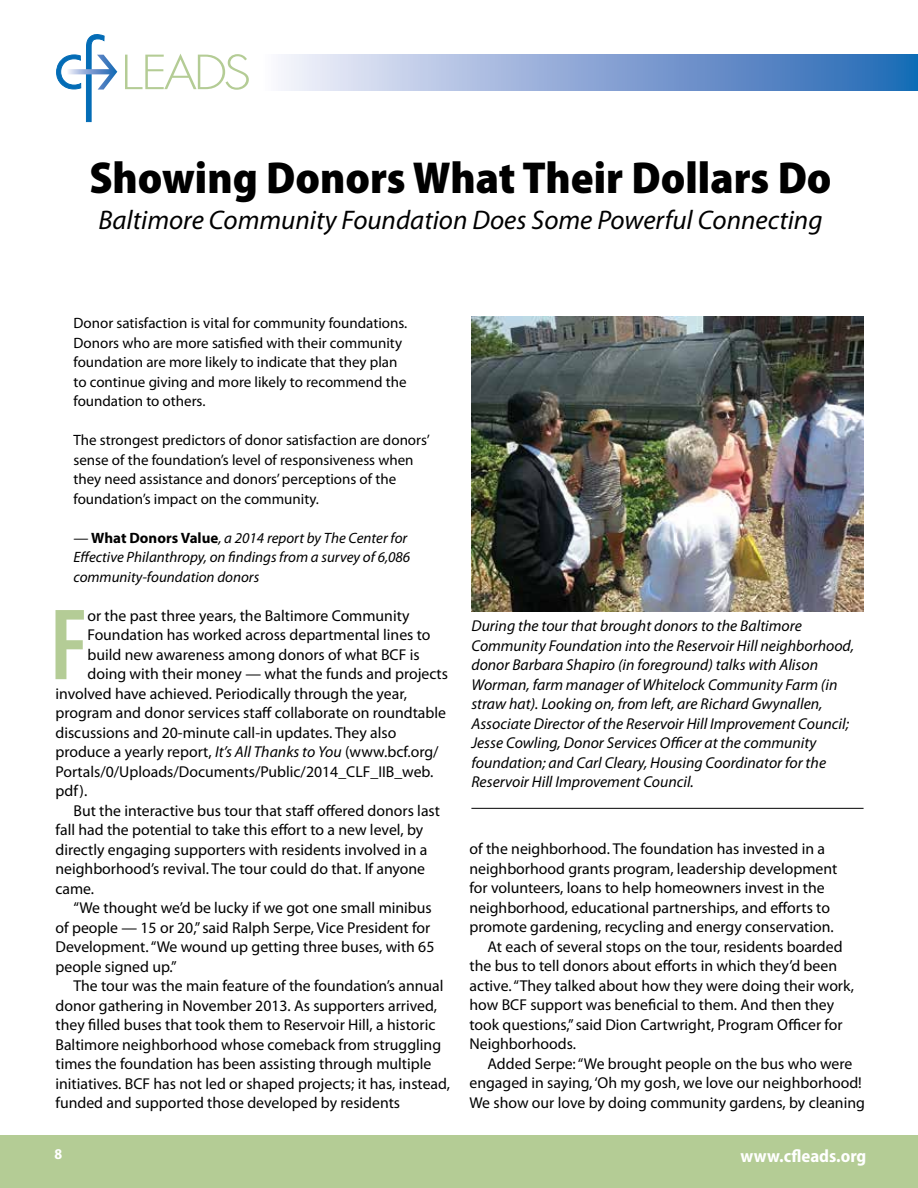
<style>
.page{position:relative;width:918px;height:1188px;background:#fff}
.page>*{position:absolute;margin:0;border:0;box-sizing:border-box;transform-origin:0 0}
.t1{font:600 condensed 102.6px "Myriad Pro";color:#b4cc96}
.t2{font:900 semi-condensed 45px "Myriad Pro";color:#000}
.t3{font:italic 27px "Myriad Pro";color:#000}
.t4{font:700 semi-condensed 18px "Myriad Pro";color:#fff}
.t5{font:15.75px "Myriad Pro";color:#000}
.t6{font:italic 15.75px/19.5px "Myriad Pro";color:#000}
.t7{font:15px/19.5px "Myriad Pro";color:#000}
.t8{font:italic 15px/19.5px "Myriad Pro";color:#000}
.t9{font:700 semi-condensed 15px "Myriad Pro";color:#fff}
.s1{font-weight:700;font-style:normal}
.s2{font-style:italic}
</style>
<div class="page">
<svg style="left:125px;top:54px;width:124px;height:36px"></svg>
<svg style="left:56px;top:34px;width:61px;height:88px"></svg>
<div style="left:260px;top:55px;width:658px;height:36px;background:linear-gradient(to right,#faf2fb,#2063b3)"></div>
<div style="left:0;top:1135px;width:918px;height:53px;background:#b4cc95"></div>
<img style="left:471px;top:317px;width:393px;height:294px">
<hr style="left:471px;top:808px;width:393px;height:1px;background:#000">
<h2 class="t2" style="left:89px;top:148px;width:744px">Showing Donors What Their Dollars Do</h2>
<h3 class="t3" style="left:98px;top:205px;width:726px">Baltimore Community Foundation Does Some Powerful Connecting</h3>
<p class="t7" style="left:74px;top:314px;width:335px">Donor satisfaction is vital for community foundations.<br>Donors who are more satisfied with their community foundation are more likely to indicate that they plan to continue giving and more likely to recommend the foundation to others.</p>
<p class="t7" style="left:74px;top:431px;width:358px">The strongest predictors of donor satisfaction are donors’ sense of the foundation’s level of responsiveness when they need assistance and donors’ perceptions of the foundation’s impact on the community.</p>
<p class="t8" style="left:74px;top:528px;width:338px">— <span class="s1">What Donors Value</span>, a 2014 report by The Center for<br>Effective Philanthropy, on findings from a survey of 6,086 community-foundation donors</p>
<h1 class="t1" style="left:49px;top:582px;width:40px">F</h1>
<p class="t5" style="left:87px;top:607px;width:323px">or the past three years, the Baltimore Community</p>
<p class="t5" style="left:87px;top:626px;width:345px">Foundation has worked across departmental lines to</p>
<p class="t5" style="left:87px;top:646px;width:334px">build new awareness among donors of what BCF is</p>
<p class="t5" style="left:87px;top:665px;width:362px">doing with their money — what the funds and projects</p>
<p class="t5" style="left:55px;top:685px;width:353px">involved have achieved. Periodically through the year,</p>
<p class="t5" style="left:55px;top:704px;width:392px">program and donor services staff collaborate on roundtable</p>
<p class="t5" style="left:55px;top:724px;width:342px">discussions and 20-minute call-in updates. They also</p>
<p class="t5" style="left:55px;top:743px;width:385px">produce a yearly report, <span class="s2">It’s All Thanks to You</span> (www.bcf.org/</p>
<p class="t5" style="left:55px;top:763px;width:379px">Portals/0/Uploads/Documents/Public/2014_CLF_IIB_web.</p>
<p class="t5" style="left:55px;top:782px;width:33px">pdf).</p>
<p class="t5" style="left:74px;top:802px;width:368px">But the interactive bus tour that staff offered donors last</p>
<p class="t5" style="left:55px;top:821px;width:369px">fall had the potential to take this effort to a new level, by</p>
<p class="t5" style="left:55px;top:841px;width:373px">directly engaging supporters with residents involved in a</p>
<p class="t5" style="left:55px;top:860px;width:371px">neighborhood’s revival. The tour could do that. If anyone</p>
<p class="t5" style="left:55px;top:880px;width:40px">came.</p>
<p class="t5" style="left:74px;top:899px;width:360px">“We thought we’d be lucky if we got one small minibus</p>
<p class="t5" style="left:55px;top:919px;width:376px">of people — 15 or 20,” said Ralph Serpe, Vice President for</p>
<p class="t5" style="left:55px;top:938px;width:380px">Development. “We wound up getting three buses, with 65</p>
<p class="t5" style="left:55px;top:958px;width:123px">people signed up.”</p>
<p class="t5" style="left:74px;top:977px;width:372px">The tour was the main feature of the foundation’s annual</p>
<p class="t5" style="left:55px;top:997px;width:383px">donor gathering in November 2013. As supporters arrived,</p>
<p class="t5" style="left:55px;top:1016px;width:381px">they filled buses that took them to Reservoir Hill, a historic</p>
<p class="t5" style="left:55px;top:1036px;width:387px">Baltimore neighborhood whose comeback from struggling</p>
<p class="t5" style="left:55px;top:1055px;width:377px">times the foundation has been assisting through multiple</p>
<p class="t5" style="left:55px;top:1075px;width:396px">initiatives. BCF has not led or shaped projects; it has, instead,</p>
<p class="t5" style="left:55px;top:1094px;width:346px">funded and supported those developed by residents</p>
<p class="t6" style="left:471px;top:616px;width:384px">During the tour that brought donors to the Baltimore Community Foundation into the Reservoir Hill neighborhood, donor Barbara Shapiro (in foreground) talks with Alison Worman, farm manager of Whitelock Community Farm (in straw hat). Looking on, from left, are Richard Gwynallen, Associate Director of the Reservoir Hill Improvement Council; Jesse Cowling, Donor Services Officer at the community foundation; and Carl Cleary, Housing Coordinator for the Reservoir Hill Improvement Council.</p>
<p class="t5" style="left:470px;top:840px;width:357px">of the neighborhood. The foundation has invested in a</p>
<p class="t5" style="left:470px;top:860px;width:369px">neighborhood grants program, leadership development</p>
<p class="t5" style="left:470px;top:879px;width:357px">for volunteers, loans to help homeowners invest in the</p>
<p class="t5" style="left:470px;top:899px;width:362px">neighborhood, educational partnerships, and efforts to</p>
<p class="t5" style="left:470px;top:918px;width:366px">promote gardening, recycling and energy conservation.</p>
<p class="t5" style="left:488px;top:938px;width:357px">At each of several stops on the tour, residents boarded</p>
<p class="t5" style="left:470px;top:957px;width:369px">the bus to tell donors about efforts in which they’d been</p>
<p class="t5" style="left:470px;top:977px;width:386px">active. “They talked about how they were doing their work,</p>
<p class="t5" style="left:470px;top:996px;width:366px">how BCF support was beneficial to them. And then they</p>
<p class="t5" style="left:470px;top:1016px;width:375px">took questions,” said Dion Cartwright, Program Officer for</p>
<p class="t5" style="left:470px;top:1035px;width:108px">Neighborhoods.</p>
<p class="t5" style="left:488px;top:1055px;width:366px">Added Serpe: “We brought people on the bus who were</p>
<p class="t5" style="left:470px;top:1074px;width:394px">engaged in saying, ‘Oh my gosh, we love our neighborhood!</p>
<p class="t5" style="left:470px;top:1094px;width:397px">We show our love by doing community gardens, by cleaning</p>
<p class="t9" style="left:55px;top:1145px;width:9px">8</p>
<p class="t4" style="left:741px;top:1144px;width:127px">www.cfleads.org</p>
</div>
